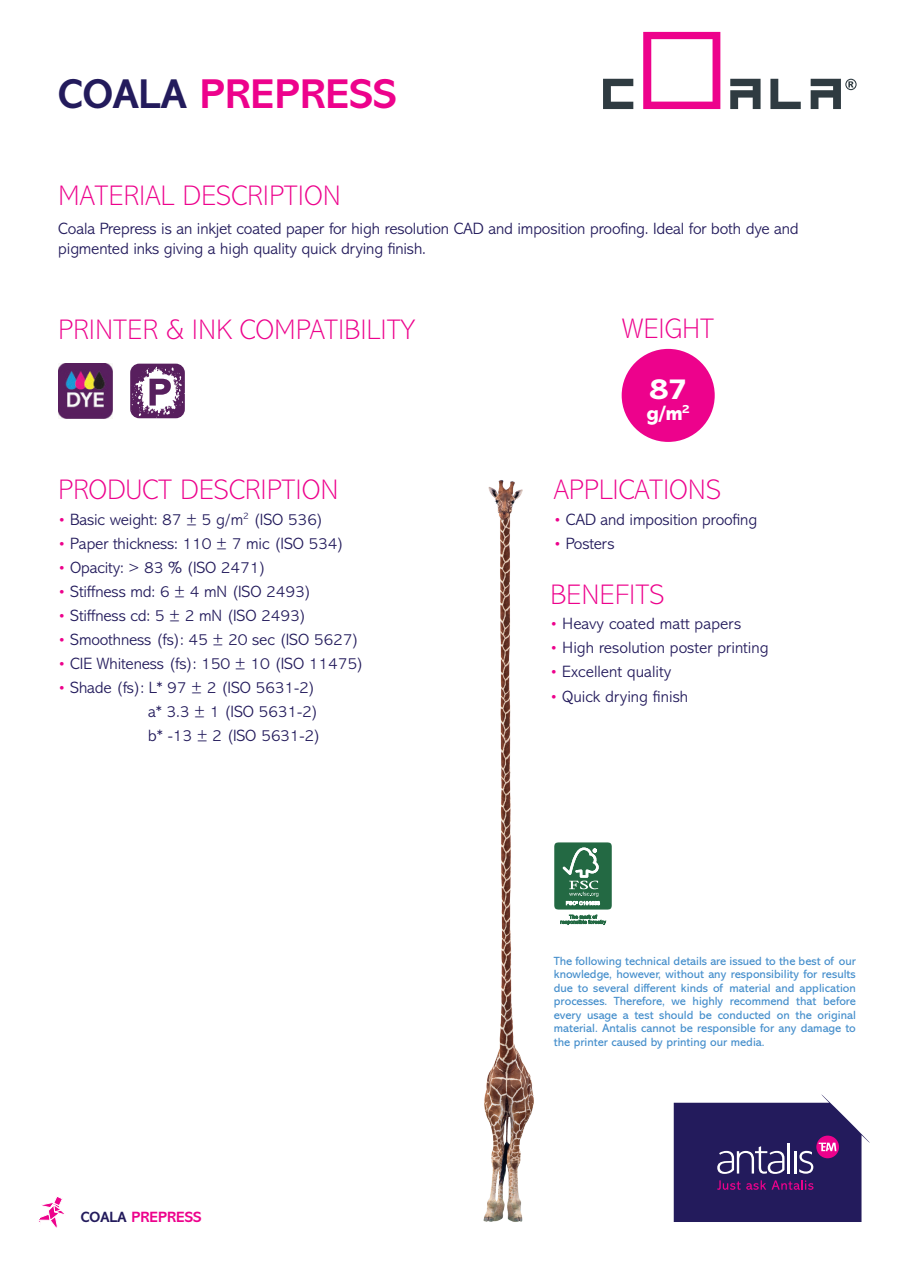
<style>
.page{position:relative;width:902px;height:1272px;background:#fff}
.page>*{position:absolute;margin:0;border:0;box-sizing:border-box;transform-origin:0 0}
.t1{font:700 42px "Abadi MT Pro";color:#ed028c}
.t2{font:800 30px "Abadi MT Pro";color:#fff}
.t3{font:200 28.5px "Abadi MT Pro";color:#ed028c}
.t4{font:800 21px "Abadi MT Pro";color:#fff}
.t5{font:300 16.5px "Abadi MT Pro";letter-spacing:-.01em;color:#231b5c}
.t6{font:700 15px "Abadi MT Pro";color:#ed028c}
.t7{font:12px/13.5px "Abadi MT Pro";color:#468fcc;text-align:justify}
.s1{color:#231b5c}
.s2{font-size:15px;color:#ed028c}
</style>
<div class="page">
<svg style="left:603px;top:79px;width:30px;height:30px"></svg>
<svg style="left:770px;top:79px;width:30px;height:30px"></svg>
<svg style="left:730px;top:79px;width:30px;height:30px"></svg>
<svg style="left:643px;top:32px;width:77px;height:77px"></svg>
<svg style="left:810px;top:79px;width:46px;height:30px"></svg>
<img style="left:483px;top:480px;width:50px;height:742px">
<svg style="left:673px;top:1094px;width:197px;height:127px;background:#4c4078"></svg>
<svg style="left:39px;top:1196px;width:26px;height:32px"></svg>
<div style="left:621px;top:349px;width:93px;height:93px;background:#ed028c;border-radius:50%"></div>
<img style="left:58px;top:363px;width:55px;height:55px">
<div style="left:130px;top:363px;width:55px;height:55px;background:#581f5e;border-radius:9px"></div>
<svg style="left:131px;top:367px;width:54px;height:51px"></svg>
<div style="left:554px;top:842px;width:57px;height:67px;background:#236943;border-radius:3px"></div>
<div style="left:554px;top:842px;width:57px;height:67px;border:1px solid #236943;border-radius:4px"></div>
<svg style="left:562px;top:847px;width:37px;height:58px"></svg>
<svg style="left:560px;top:914px;width:46px;height:10px"></svg>
<p class="t1" style="left:58px;top:70px;width:340px"><span class="s1">COALA</span> PREPRESS</p>
<p class="t3" style="left:58px;top:180px;width:284px">MATERIAL DESCRIPTION</p>
<p class="t5" style="left:58px;top:220px;width:741px">Coala Prepress is an inkjet coated paper for high resolution CAD and imposition proofing. Ideal for both dye and</p>
<p class="t5" style="left:58px;top:240px;width:369px">pigmented inks giving a high quality quick drying finish.</p>
<p class="t3" style="left:58px;top:314px;width:358px">PRINTER &amp; INK COMPATIBILITY</p>
<p class="t3" style="left:622px;top:313px;width:93px">WEIGHT</p>
<p class="t3" style="left:58px;top:474px;width:282px">PRODUCT DESCRIPTION</p>
<p class="t5" style="left:58px;top:510px;width:266px"><span class="s2">•</span> Basic weight: 87 ± 5 g/m<sup>2</sup> (ISO 536)</p>
<p class="t5" style="left:58px;top:534px;width:287px"><span class="s2">•</span> Paper thickness: 110 ± 7 mic (ISO 534)</p>
<p class="t5" style="left:58px;top:558px;width:209px"><span class="s2">•</span> Opacity: &gt; 83 % (ISO 2471)</p>
<p class="t5" style="left:58px;top:582px;width:254px"><span class="s2">•</span> Stiffness md: 6 ± 4 mN (ISO 2493)</p>
<p class="t5" style="left:58px;top:606px;width:249px"><span class="s2">•</span> Stiffness cd: 5 ± 2 mN (ISO 2493)</p>
<p class="t5" style="left:58px;top:630px;width:302px"><span class="s2">•</span> Smoothness (fs): 45 ± 20 sec (ISO 5627)</p>
<p class="t5" style="left:58px;top:654px;width:307px"><span class="s2">•</span> CIE Whiteness (fs): 150 ± 10 (ISO 11475)</p>
<p class="t5" style="left:58px;top:678px;width:258px"><span class="s2">•</span> Shade (fs): L* 97 ± 2 (ISO 5631-2)</p>
<p class="t5" style="left:148px;top:702px;width:171px">a* 3.3 ± 1 (ISO 5631-2)</p>
<p class="t5" style="left:148px;top:727px;width:174px">b* -13 ± 2 (ISO 5631-2)</p>
<p class="t6" style="left:81px;top:1207px;width:122px"><span class="s1">COALA</span> PREPRESS</p>
<p class="t2" style="left:649px;top:372px;width:39px">87</p>
<p class="t4" style="left:646px;top:401px;width:45px">g/m<sup>2</sup></p>
<p class="t3" style="left:553px;top:474px;width:169px">APPLICATIONS</p>
<p class="t5" style="left:553px;top:510px;width:205px"><span class="s2">•</span> CAD and imposition proofing</p>
<p class="t5" style="left:553px;top:534px;width:62px"><span class="s2">•</span> Posters</p>
<p class="t3" style="left:550px;top:578px;width:116px">BENEFITS</p>
<p class="t5" style="left:550px;top:615px;width:192px"><span class="s2">•</span> Heavy coated matt papers</p>
<p class="t5" style="left:550px;top:639px;width:220px"><span class="s2">•</span> High resolution poster printing</p>
<p class="t5" style="left:550px;top:663px;width:123px"><span class="s2">•</span> Excellent quality</p>
<p class="t5" style="left:550px;top:687px;width:140px"><span class="s2">•</span> Quick drying finish</p>
<p class="t7" style="left:553px;top:954px;width:303px">The following technical details are issued to the best of our knowledge, however, without any responsibility for results due to several different kinds of material and application processes. Therefore, we highly recommend that before every usage a test should be conducted on the original material. Antalis cannot be responsible for any damage to the printer caused by printing our media.</p>
</div>
